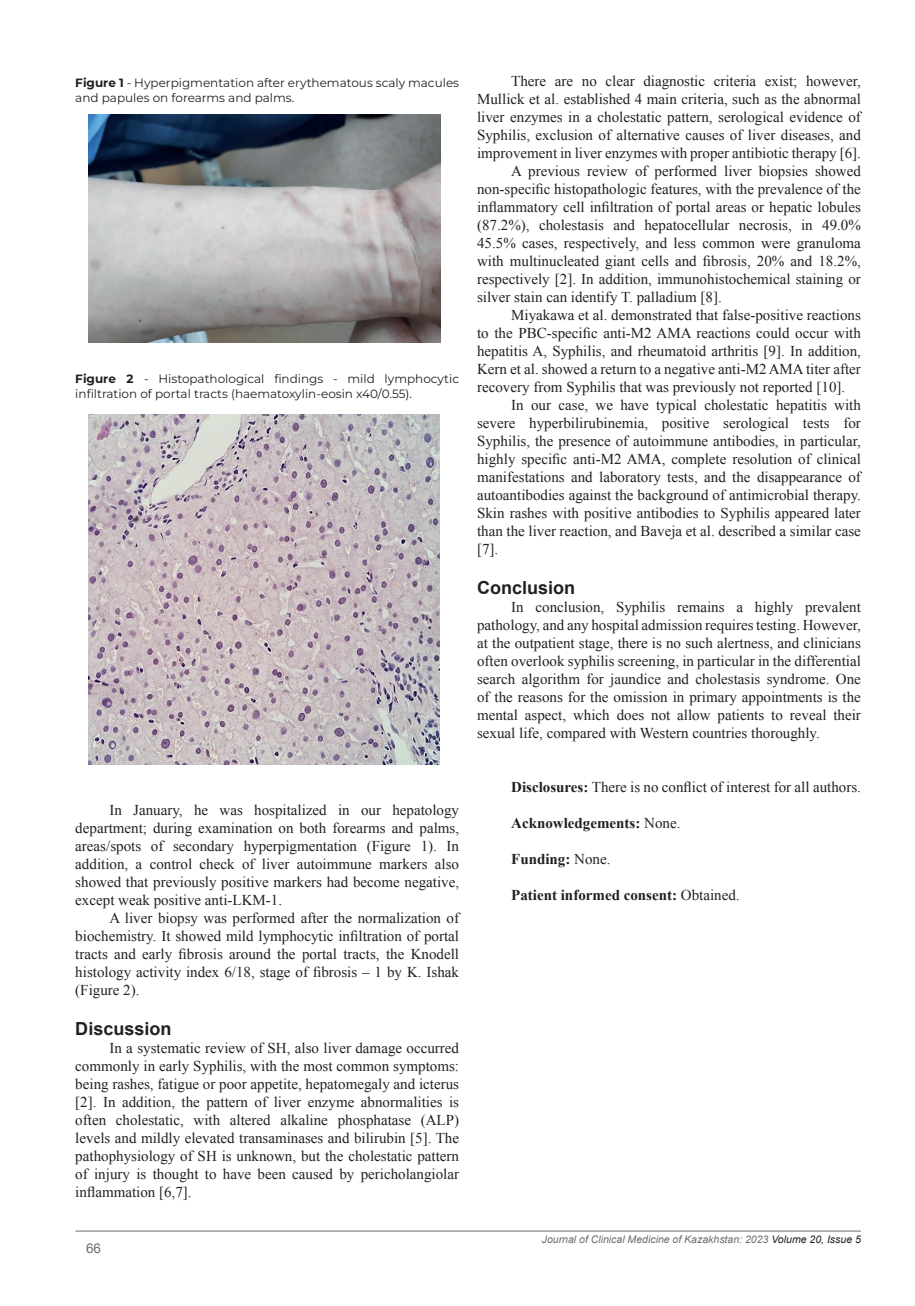
<style>
.page{position:relative;width:915px;height:1306px;background:#fff}
.page>*{position:absolute;margin:0;border:0;box-sizing:border-box;transform-origin:0 0}
.t1{font:700 18px "Arial";color:#231f20}
.t2{font:15px/18px "Times New Roman";color:#231f20;text-align:justify}
.t3{font:700 15px "Times New Roman";color:#231f20}
.t4{font:13.5px "Arial";color:#6c6d70}
.t5{font:12px/15px "Montserrat";color:#231f20}
.t6{font:italic 10.5px "Arial";color:#6c6d70}
.s1{font-weight:700}
.s2{font-weight:400}
.s3{color:#231f20}
</style>
<div class="page">
<hr style="left:75px;top:1230px;width:785px;height:1px;background:#6c6d70">
<img style="left:89px;top:114px;width:351px;height:228px">
<img style="left:89px;top:415px;width:350px;height:349px">
<p class="t5" style="left:75px;top:75px;width:385px"><span class="s1">Figure 1</span> - Hyperpigmentation after erythematous scaly macules and papules on forearms and palms.</p>
<p class="t5" style="left:75px;top:371px;width:385px"><span class="s1">Figure 2</span> - Histopathological findings - mild lymphocytic infiltration of portal tracts (haematoxylin-eosin x40/0.55).</p>
<p class="t2" style="left:75px;top:800px;width:385px;text-indent:34px">In January, he was hospitalized in our hepatology department; during examination on both forearms and palms, areas/spots of secondary hyperpigmentation (Figure 1). In addition, a control check of liver autoimmune markers also showed that previously positive markers had become negative, except weak positive anti-LKM-1.</p>
<p class="t2" style="left:75px;top:908px;width:385px;text-indent:34px">A liver biopsy was performed after the normalization of biochemistry. It showed mild lymphocytic infiltration of portal tracts and early fibrosis around the portal tracts, the Knodell histology activity index 6/18, stage of fibrosis – 1 by K. Ishak (Figure 2).</p>
<p class="t1" style="left:75px;top:1016px;width:98px">Discussion</p>
<p class="t2" style="left:75px;top:1038px;width:385px;text-indent:34px">In a systematic review of SH, also liver damage occurred commonly in early Syphilis, with the most common symptoms: being rashes, fatigue or poor appetite, hepatomegaly and icterus [2]. In addition, the pattern of liver enzyme abnormalities is often cholestatic, with altered alkaline phosphatase (ALP) levels and mildly elevated transaminases and bilirubin [5]. The pathophysiology of SH is unknown, but the cholestatic pattern of injury is thought to have been caused by pericholangiolar inflammation [6,7].</p>
<p class="t4" style="left:86px;top:1239px;width:17px">66</p>
<p class="t2" style="left:511px;top:71px;width:351px">There are no clear diagnostic criteria exist; however,</p>
<p class="t2" style="left:477px;top:89px;width:385px">Mullick et al. established 4 main criteria, such as the abnormal</p>
<p class="t2" style="left:477px;top:107px;width:385px">liver enzymes in a cholestatic pattern, serological evidence of</p>
<p class="t2" style="left:477px;top:125px;width:385px">Syphilis, exclusion of alternative causes of liver diseases, and</p>
<p class="t2" style="left:477px;top:143px;width:385px">improvement in liver enzymes with proper antibiotic therapy [6].</p>
<p class="t2" style="left:511px;top:161px;width:351px">A previous review of performed liver biopsies showed</p>
<p class="t2" style="left:477px;top:179px;width:385px">non-specific histopathologic features, with the prevalence of the</p>
<p class="t2" style="left:477px;top:197px;width:385px">inflammatory cell infiltration of portal areas or hepatic lobules</p>
<p class="t2" style="left:477px;top:215px;width:385px">(87.2%), cholestasis and hepatocellular necrosis, in 49.0%</p>
<p class="t2" style="left:477px;top:233px;width:385px">45.5% cases, respectively, and less common were granuloma</p>
<p class="t2" style="left:477px;top:251px;width:385px">with multinucleated giant cells and fibrosis, 20% and 18.2%,</p>
<p class="t2" style="left:477px;top:269px;width:385px">respectively [2]. In addition, immunohistochemical staining or</p>
<p class="t2" style="left:477px;top:287px;width:246px">silver stain can identify T. palladium [8].</p>
<p class="t2" style="left:511px;top:305px;width:351px">Miyakawa et al. demonstrated that false-positive reactions</p>
<p class="t2" style="left:477px;top:323px;width:385px">to the PBC-specific anti-M2 AMA reactions could occur with</p>
<p class="t2" style="left:477px;top:341px;width:385px">hepatitis A, Syphilis, and rheumatoid arthritis [9]. In addition,</p>
<p class="t2" style="left:477px;top:359px;width:385px">Kern et al. showed a return to a negative anti-M2 AMA titer after</p>
<p class="t2" style="left:477px;top:377px;width:369px">recovery from Syphilis that was previously not reported [10].</p>
<p class="t2" style="left:511px;top:395px;width:351px">In our case, we have typical cholestatic hepatitis with</p>
<p class="t2" style="left:477px;top:413px;width:385px">severe hyperbilirubinemia, positive serological tests for</p>
<p class="t2" style="left:477px;top:431px;width:385px">Syphilis, the presence of autoimmune antibodies, in particular,</p>
<p class="t2" style="left:477px;top:449px;width:385px">highly specific anti-M2 AMA, complete resolution of clinical</p>
<p class="t2" style="left:477px;top:467px;width:385px">manifestations and laboratory tests, and the disappearance of</p>
<p class="t2" style="left:477px;top:485px;width:385px">autoantibodies against the background of antimicrobial therapy.</p>
<p class="t2" style="left:477px;top:503px;width:385px">Skin rashes with positive antibodies to Syphilis appeared later</p>
<p class="t2" style="left:477px;top:521px;width:385px">than the liver reaction, and Baveja et al. described a similar case</p>
<p class="t2" style="left:477px;top:539px;width:23px">[7].</p>
<p class="t1" style="left:477px;top:575px;width:100px">Conclusion</p>
<p class="t2" style="left:477px;top:597px;width:385px;text-indent:34px">In conclusion, Syphilis remains a highly prevalent pathology, and any hospital admission requires testing. However, at the outpatient stage, there is no such alertness, and clinicians often overlook syphilis screening, in particular in the differential search algorithm for jaundice and cholestasis syndrome. One of the reasons for the omission in primary appointments is the mental aspect, which does not allow patients to reveal their sexual life, compared with Western countries thoroughly.</p>
<p class="t2" style="left:511px;top:777px;width:351px"><span class="s1">Disclosures:</span> There is no conflict of interest for all authors.</p>
<p class="t3" style="left:511px;top:812px;width:171px">Acknowledgements: <span class="s2">None.</span></p>
<p class="t3" style="left:511px;top:848px;width:101px">Funding: <span class="s2">None.</span></p>
<p class="t3" style="left:511px;top:884px;width:230px">Patient informed consent: <span class="s2">Obtained.</span></p>
<p class="t6" style="left:541px;top:1232px;width:320px">Journal of Clinical Medicine of Kazakhstan: 2023 <span class="s3">Volume 20, Issue 5</span></p>
</div>
